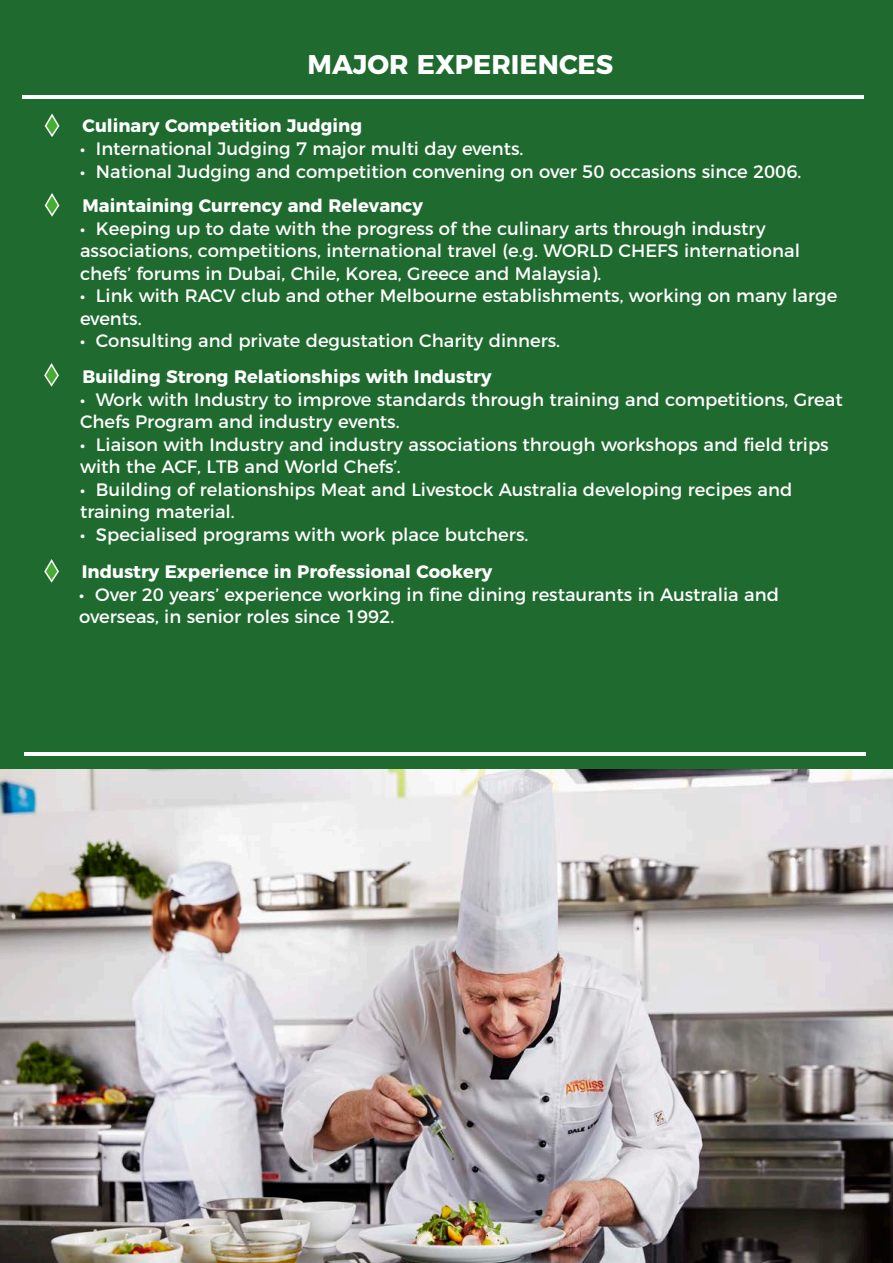
<style>
.page{position:relative;width:893px;height:1263px;background:#1f6b2f}
.page>*{position:absolute;margin:0;border:0;box-sizing:border-box;transform-origin:0 0}
.t1{font:700 27px "Montserrat";color:#fff}
.t2{font:18px/22.5px "Montserrat";color:#fff}
.t3{font:700 18px "Montserrat";color:#fff}
.s1{font-family:"Myriad Pro"}
.s2{font-weight:700}
</style>
<div class="page">
<img style="left:0;top:769px;width:893px;height:494px">
<hr style="left:25px;top:752px;width:841px;height:3px;background:#fff">
<hr style="left:23px;top:95px;width:841px;height:4px;background:#fff">
<svg style="left:44px;top:113px;width:16px;height:24px"></svg>
<svg style="left:44px;top:193px;width:16px;height:24px"></svg>
<svg style="left:44px;top:363px;width:15px;height:24px"></svg>
<svg style="left:44px;top:559px;width:15px;height:24px"></svg>
<h1 class="t1" style="left:308px;top:42px;width:307px">MAJOR EXPERIENCES</h1>
<p class="t3" style="left:83px;top:111px;width:281px">Culinary Competition Judging</p>
<p class="t2" style="left:80px;top:136px;width:445px"><span class="s1">•</span> International Judging 7 major multi day events.</p>
<p class="t2" style="left:80px;top:153px;width:723px;line-height:34px"><span class="s1">•</span> National Judging and competition convening on over 50 occasions since 2006.<br><span class="s2">Maintaining Currency and Relevancy</span></p>
<p class="t2" style="left:80px;top:216px;width:721px"><span class="s1">•</span> Keeping up to date with the progress of the culinary arts through industry associations, competitions, international travel (e.g. WORLD CHEFS international chefs’ forums in Dubai, Chile, Korea, Greece and Malaysia).</p>
<p class="t2" style="left:80px;top:283px;width:759px"><span class="s1">•</span> Link with RACV club and other Melbourne establishments, working on many large events.</p>
<p class="t2" style="left:80px;top:322px;width:482px;line-height:35.5px"><span class="s1">•</span> Consulting and private degustation Charity dinners.<br><span class="s2">Building Strong Relationships with Industry</span></p>
<p class="t2" style="left:80px;top:387px;width:764px"><span class="s1">•</span> Work with Industry to improve standards through training and competitions, Great<br>Chefs Program and industry events.</p>
<p class="t2" style="left:80px;top:432px;width:750px"><span class="s1">•</span> Liaison with Industry and industry associations through workshops and field trips with the ACF, LTB and World Chefs’.</p>
<p class="t2" style="left:80px;top:477px;width:714px"><span class="s1">•</span> Building of relationships Meat and Livestock Australia developing recipes and training material.</p>
<p class="t2" style="left:80px;top:514px;width:450px;line-height:37px"><span class="s1">•</span> Specialised programs with work place butchers.<br><span class="s2">Industry Experience in Professional Cookery</span></p>
<p class="t2" style="left:79px;top:582px;width:701px"><span class="s1">•</span> Over 20 years’ experience working in fine dining restaurants in Australia and overseas, in senior roles since 1992.</p>
</div>
